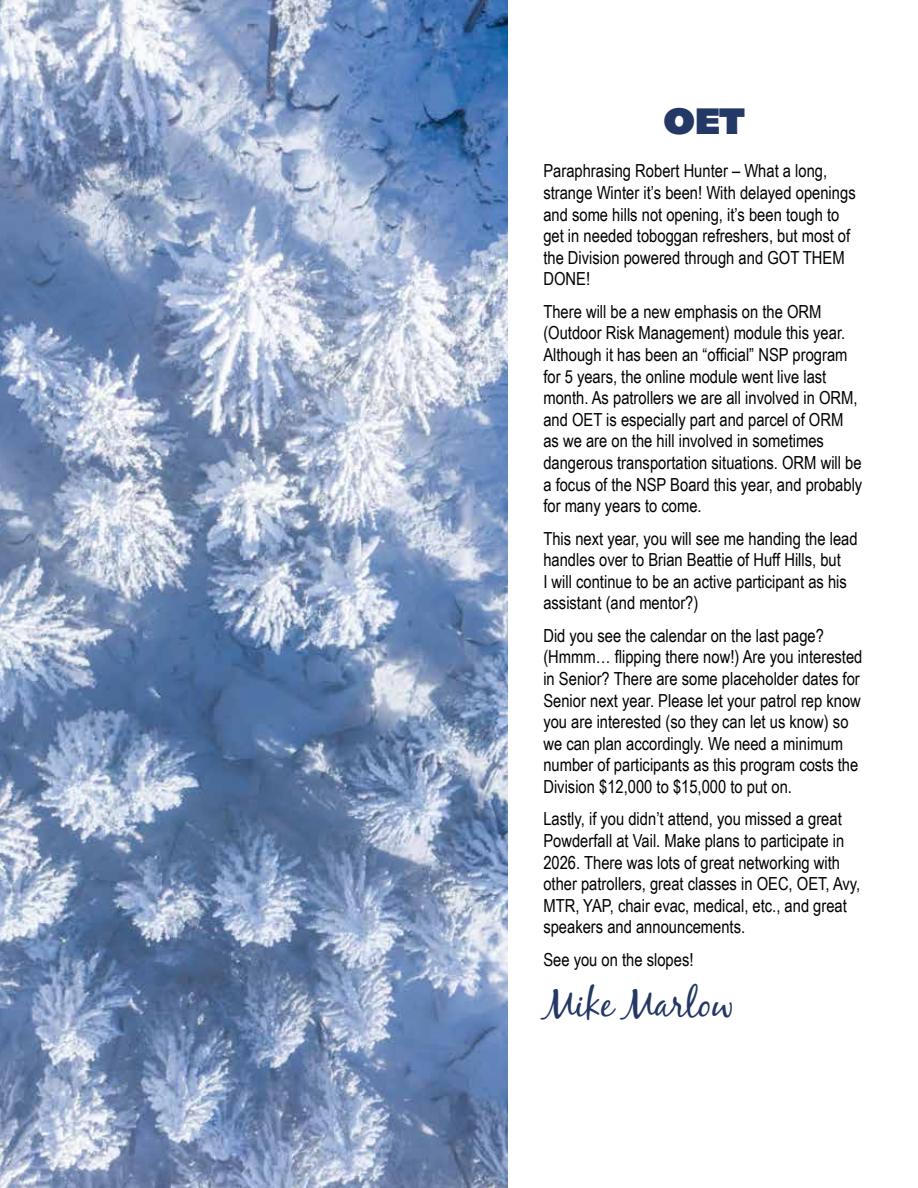
<style>
.page{position:relative;width:918px;height:1188px;background:#fff}
.page>*{position:absolute;margin:0;border:0;box-sizing:border-box;transform-origin:0 0}
.t1{font:39px "Black Jack";letter-spacing:-.005em;color:#243865}
.t2{font:39px "Skia";color:#243865}
.t3{font:18px/21.6px "Arial Narrow";color:#000}
</style>
<div class="page">
<img style="left:0;top:0;width:507px;height:1188px">
<h1 class="t2" style="left:663px;top:98px;width:82px">OET</h1>
<p class="t3" style="left:543px;top:160px;width:314px">Paraphrasing Robert Hunter – What a long, strange Winter it’s been! With delayed openings and some hills not opening, it’s been tough to get in needed toboggan refreshers, but most of the Division powered through and GOT THEM DONE!</p>
<p class="t3" style="left:543px;top:300px;width:320px">There will be a new emphasis on the ORM (Outdoor Risk Management) module this year.<br>Although it has been an “official” NSP program for 5 years, the online module went live last month. As patrollers we are all involved in ORM, and OET is especially part and parcel of ORM as we are on the hill involved in sometimes dangerous transportation situations. ORM will be a focus of the NSP Board this year, and probably for many years to come.</p>
<p class="t3" style="left:543px;top:527px;width:316px">This next year, you will see me handing the lead handles over to Brian Beattie of Huff Hills, but<br>I will continue to be an active participant as his assistant (and mentor?)</p>
<p class="t3" style="left:543px;top:624px;width:321px">Did you see the calendar on the last page? (Hmmm… flipping there now!) Are you interested in Senior? There are some placeholder dates for Senior next year. Please let your patrol rep know you are interested (so they can let us know) so we can plan accordingly. We need a minimum number of participants as this program costs the Division $12,000 to $15,000 to put on.</p>
<p class="t3" style="left:543px;top:808px;width:319px">Lastly, if you didn’t attend, you missed a great Powderfall at Vail. Make plans to participate in 2026. There was lots of great networking with other patrollers, great classes in OEC, OET, Avy, MTR, YAP, chair evac, medical, etc., and great speakers and announcements.</p>
<p class="t3" style="left:543px;top:948px;width:152px">See you on the slopes!</p>
<h1 class="t1" style="left:543px;top:980px;width:193px">Mike Marlow</h1>
</div>
